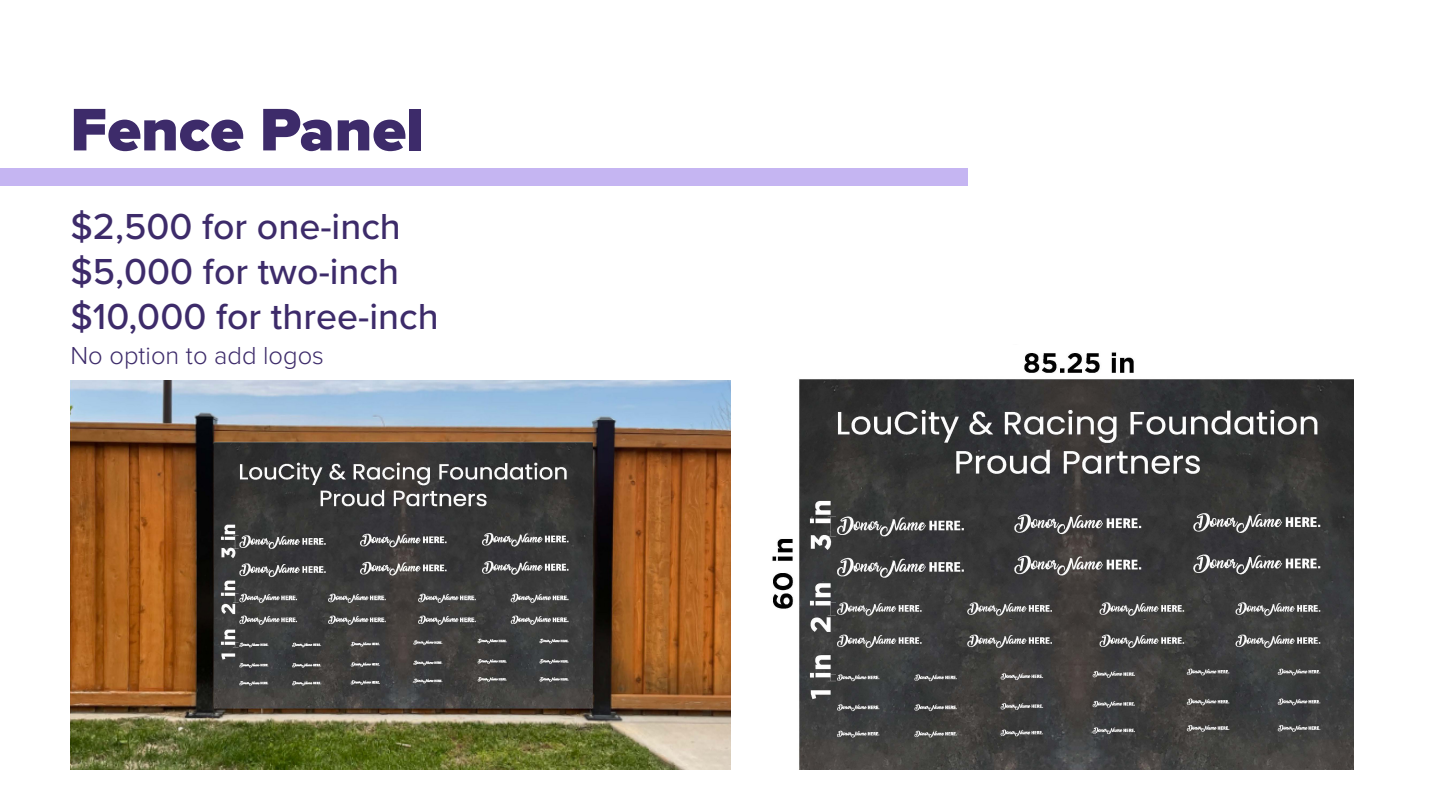
<style>
.page{position:relative;width:1440px;height:810px;background:#fff}
.page>*{position:absolute;margin:0;border:0;box-sizing:border-box;transform-origin:0 0}
.t1{font:900 62.25px "Proxima Nova";color:#3d2b6a}
.t2{font:500 37.5px "Proxima Nova";color:#3d2b6a}
.t3{font:300 25.5px "Proxima Nova";color:#3d2b6a}
</style>
<div class="page">
<img style="left:70px;top:380px;width:661px;height:390px">
<img style="left:772px;top:352px;width:581px;height:418px">
<div style="left:0;top:168px;width:968px;height:18px;background:#c5b5f2"></div>
<p class="t1" style="left:70px;top:83px;width:355px">Fence Panel</p>
<p class="t2" style="left:70px;top:199px;width:332px">$2,500 for one-inch</p>
<p class="t2" style="left:70px;top:244px;width:330px">$5,000 for two-inch</p>
<p class="t2" style="left:70px;top:289px;width:370px">$10,000 for three-inch</p>
<p class="t3" style="left:70px;top:336px;width:255px">No option to add logos</p>
</div>
